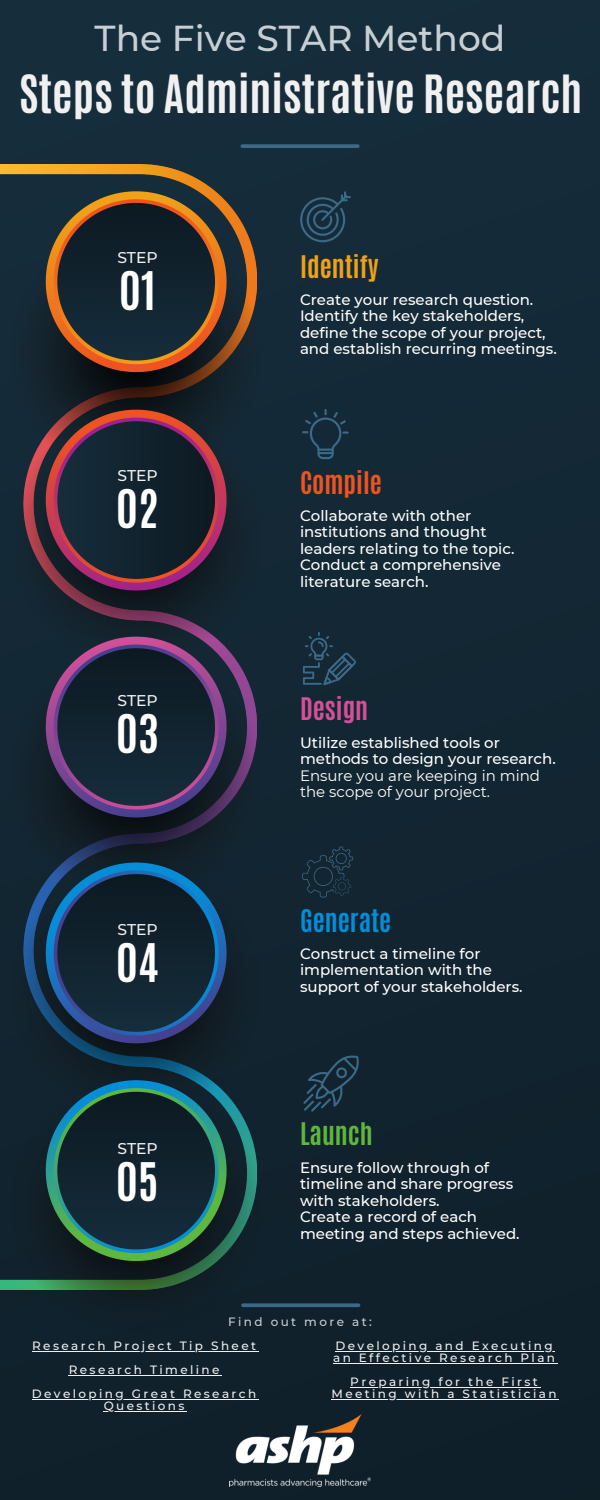
<style>
.page{position:relative;width:600px;height:1500px;background:#122632}
.page>*{position:absolute;margin:0;border:0;box-sizing:border-box;transform-origin:0 0}
.t1{font:700 44.4px "Antonio";color:#fff}
.t2{font:700 44px "Antonio";color:#f0f0f0}
.t3{font:500 36px "Montserrat";color:#c6cfd4}
.t4{font:700 26px "Antonio";color:#efa118}
.t5{font:700 26px "Antonio";color:#058dd8}
.t6{font:700 26px "Antonio";color:#ee5321}
.t7{font:700 26px "Antonio";color:#d54f99}
.t8{font:700 26px "Antonio";color:#5eb73d}
.t9{font:500 15.5px "Montserrat";color:#f0f0f0}
.t10{font:500 15px/16.5px "Montserrat";color:#fff}
.t11{font:15px/16.5px "Montserrat";color:#fff}
.t12{font:500 12px/24px "Montserrat";letter-spacing:.2em;color:#f0f0f0;text-align:center}
.t13{font:500 12px "Montserrat";letter-spacing:.2em;color:#c6cfd4}
</style>
<div class="page">
<img style="left:0;top:165px;width:244px;height:1124px">
<img style="left:9px;top:227px;width:248px;height:183px">
<svg style="left:46px;top:191px;width:181px;height:181px"></svg>
<img style="left:9px;top:410px;width:235px;height:241px">
<svg style="left:46px;top:410px;width:181px;height:180px"></svg>
<img style="left:9px;top:651px;width:248px;height:212px">
<svg style="left:46px;top:637px;width:181px;height:180px"></svg>
<img style="left:9px;top:863px;width:235px;height:217px">
<svg style="left:46px;top:863px;width:181px;height:180px"></svg>
<img style="left:9px;top:1080px;width:248px;height:234px">
<svg style="left:46px;top:1080px;width:181px;height:181px"></svg>
<svg style="left:300px;top:191px;width:51px;height:51px"></svg>
<svg style="left:242px;top:144px;width:116px;height:4px"></svg>
<svg style="left:243px;top:1303px;width:116px;height:4px"></svg>
<svg style="left:302px;top:409px;width:47px;height:50px"></svg>
<svg style="left:303px;top:632px;width:53px;height:53px"></svg>
<svg style="left:303px;top:1055px;width:56px;height:57px"></svg>
<svg style="left:302px;top:847px;width:51px;height:51px"></svg>
<img style="left:229px;top:1415px;width:141px;height:72px">
<hr style="left:32px;top:1351px;width:226px;height:1px;background:#f0f0f0">
<hr style="left:69px;top:1375px;width:153px;height:1px;background:#f0f0f0">
<hr style="left:32px;top:1399px;width:227px;height:1px;background:#f0f0f0">
<hr style="left:104px;top:1411px;width:83px;height:1px;background:#f0f0f0">
<hr style="left:336px;top:1351px;width:219px;height:1px;background:#f0f0f0">
<hr style="left:333px;top:1363px;width:225px;height:1px;background:#f0f0f0">
<hr style="left:350px;top:1387px;width:190px;height:1px;background:#f0f0f0">
<hr style="left:331px;top:1399px;width:228px;height:1px;background:#f0f0f0">
<h3 class="t3" style="left:95px;top:16px;width:412px">The Five STAR Method</h3>
<h2 class="t2" style="left:19px;top:63px;width:565px">Steps to Administrative Research</h2>
<p class="t9" style="left:117px;top:248px;width:42px">STEP</p>
<h1 class="t1" style="left:119px;top:260px;width:38px">01</h1>
<p class="t9" style="left:117px;top:466px;width:42px">STEP</p>
<h1 class="t1" style="left:116px;top:477px;width:44px">02</h1>
<p class="t9" style="left:117px;top:691px;width:42px">STEP</p>
<h1 class="t1" style="left:116px;top:702px;width:44px">03</h1>
<p class="t9" style="left:117px;top:920px;width:42px">STEP</p>
<h1 class="t1" style="left:116px;top:931px;width:44px">04</h1>
<p class="t9" style="left:117px;top:1139px;width:42px">STEP</p>
<h1 class="t1" style="left:116px;top:1150px;width:44px">05</h1>
<h3 class="t4" style="left:300px;top:248px;width:80px">Identify</h3>
<p class="t10" style="left:300px;top:291px;width:258px">Create your research question.<br>Identify the key stakeholders, define the scope of your project, and establish recurring meetings.</p>
<h3 class="t6" style="left:300px;top:464px;width:83px">Compile</h3>
<p class="t10" style="left:300px;top:507px;width:216px">Collaborate with other institutions and thought leaders relating to the topic.<br>Conduct a comprehensive literature search.</p>
<h3 class="t7" style="left:300px;top:691px;width:70px">Design</h3>
<p class="t10" style="left:300px;top:734px;width:257px">Utilize established tools or methods to design your research.</p>
<p class="t11" style="left:300px;top:767px;width:242px">Ensure you are keeping in mind the scope of your project.</p>
<h3 class="t5" style="left:300px;top:902px;width:93px">Generate</h3>
<p class="t10" style="left:300px;top:945px;width:224px">Construct a timeline for implementation with the support of your stakeholders.</p>
<h3 class="t8" style="left:300px;top:1116px;width:74px">Launch</h3>
<p class="t10" style="left:300px;top:1159px;width:221px">Ensure follow through of timeline and share progress with stakeholders.<br>Create a record of each meeting and steps achieved.</p>
<p class="t13" style="left:228px;top:1315px;width:145px">Find out more at:</p>
<p class="t12" style="left:333px;top:1340px;width:224px;line-height:12px;text-align:left">Developing and Executing an Effective Research Plan</p>
<p class="t12" style="left:331px;top:1376px;width:227px;line-height:12px">Preparing for the First<br>Meeting with a Statistician</p>
<p class="t12" style="left:32px;top:1334px;width:226px">Research Project Tip Sheet<br>Research Timeline<br>Developing Great Research</p>
<p class="t12" style="left:104px;top:1394px;width:82px">Questions</p>
</div>
